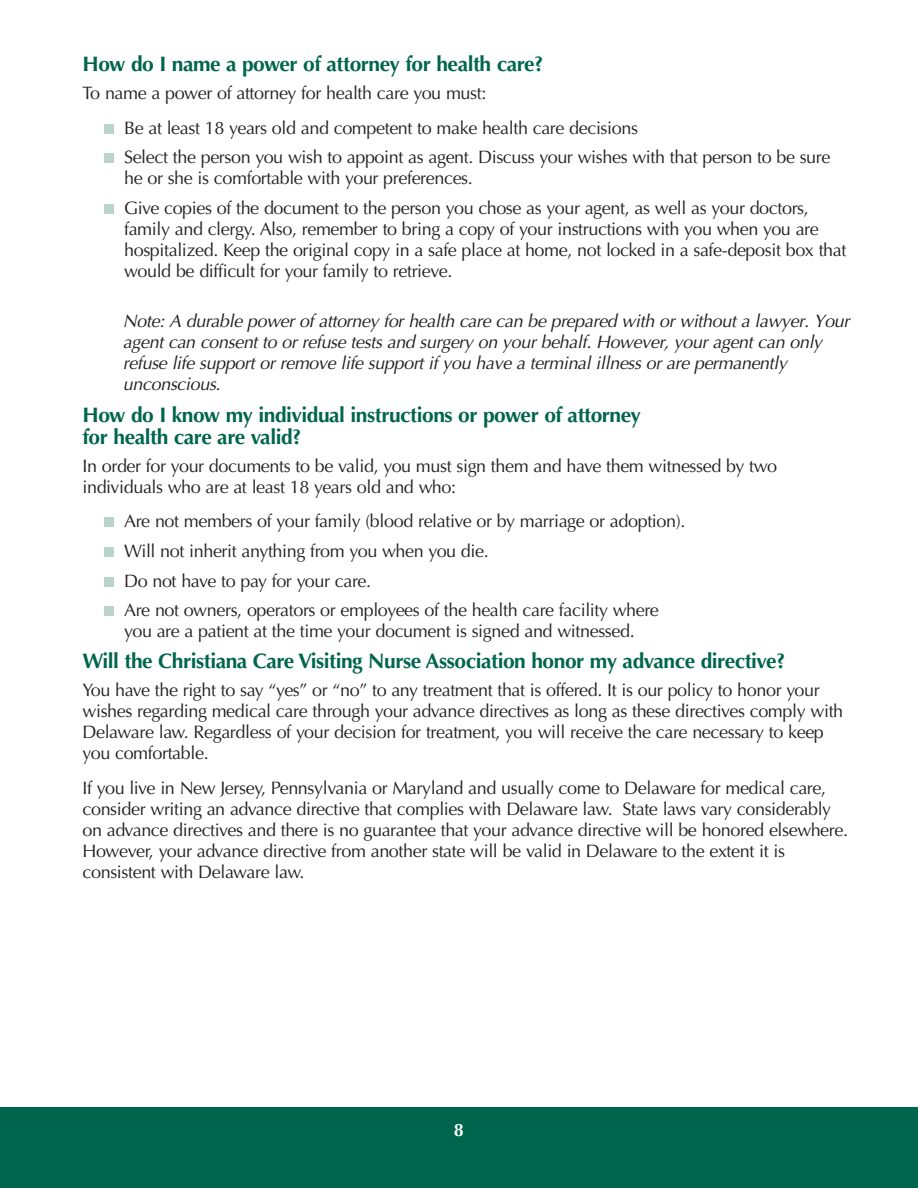
<style>
.page{position:relative;width:918px;height:1188px;background:#fff}
.page>*{position:absolute;margin:0;border:0;box-sizing:border-box;transform-origin:0 0}
.t1{font:700 21px/22.5px "Optima";letter-spacing:-.02em;color:#00654d}
.t2{font:18px/21px "Optima";letter-spacing:-.02em;color:#231f20}
.t3{font:italic 18px/21px "Optima";letter-spacing:-.02em;color:#231f20}
.t4{font:700 18px "Optima";color:#fff}
</style>
<div class="page">
<div style="left:0;top:1107px;width:918px;height:81px;background:#00654d"></div>
<div style="left:104px;top:124px;width:10px;height:10px;background:#bad3cd"></div>
<div style="left:104px;top:153px;width:10px;height:10px;background:#bad3cd"></div>
<div style="left:104px;top:204px;width:10px;height:10px;background:#bad3cd"></div>
<div style="left:104px;top:518px;width:10px;height:9px;background:#bad3cd"></div>
<div style="left:104px;top:547px;width:10px;height:10px;background:#bad3cd"></div>
<div style="left:104px;top:577px;width:10px;height:10px;background:#bad3cd"></div>
<div style="left:104px;top:607px;width:10px;height:9px;background:#bad3cd"></div>
<p class="t1" style="left:82px;top:55px;width:463px">How do I name a power of attorney for health care?</p>
<p class="t2" style="left:124px;top:77px;width:515px;line-height:34.5px;text-indent:-42px">To name a power of attorney for health care you must:<br>Be at least 18 years old and competent to make health care decisions</p>
<p class="t2" style="left:124px;top:148px;width:708px">Select the person you wish to appoint as agent. Discuss your wishes with that person to be sure he or she is comfortable with your preferences.</p>
<p class="t2" style="left:124px;top:199px;width:724px">Give copies of the document to the person you chose as your agent, as well as your doctors, family and clergy. Also, remember to bring a copy of your instructions with you when you are hospitalized. Keep the original copy in a safe place at home, not locked in a safe-deposit box that would be difficult for your family to retrieve.</p>
<p class="t3" style="left:123px;top:313px;width:728px">Note: A durable power of attorney for health care can be prepared with or without a lawyer. Your agent can consent to or refuse tests and surgery on your behalf. However, your agent can only refuse life support or remove life support if you have a terminal illness or are permanently unconscious.</p>
<p class="t1" style="left:82px;top:405px;width:560px">How do I know my individual instructions or power of attorney for health care are valid?</p>
<p class="t2" style="left:82px;top:457px;width:696px">In order for your documents to be valid, you must sign them and have them witnessed by two individuals who are at least 18 years old and who:</p>
<p class="t2" style="left:124px;top:508px;width:563px;line-height:29.7px">Are not members of your family (blood relative or by marriage or adoption).<br>Will not inherit anything from you when you die.<br>Do not have to pay for your care.<br>Are not owners, operators or employees of the health care facility where</p>
<p class="t2" style="left:124px;top:622px;width:512px">you are a patient at the time your document is signed and witnessed.</p>
<p class="t1" style="left:82px;top:652px;width:704px">Will the Christiana Care Visiting Nurse Association honor my advance directive?</p>
<p class="t2" style="left:82px;top:681px;width:762px">You have the right to say “yes” or “no” to any treatment that is offered. It is our policy to honor your wishes regarding medical care through your advance directives as long as these directives comply with Delaware law. Regardless of your decision for treatment, you will receive the care necessary to keep you comfortable.</p>
<p class="t2" style="left:83px;top:779px;width:767px">If you live in New Jersey, Pennsylvania or Maryland and usually come to Delaware for medical care, consider writing an advance directive that complies with Delaware law. State laws vary considerably on advance directives and there is no guarantee that your advance directive will be honored elsewhere.<br>However, your advance directive from another state will be valid in Delaware to the extent it is consistent with Delaware law.</p>
<p class="t4" style="left:454px;top:1122px;width:12px">8</p>
</div>
